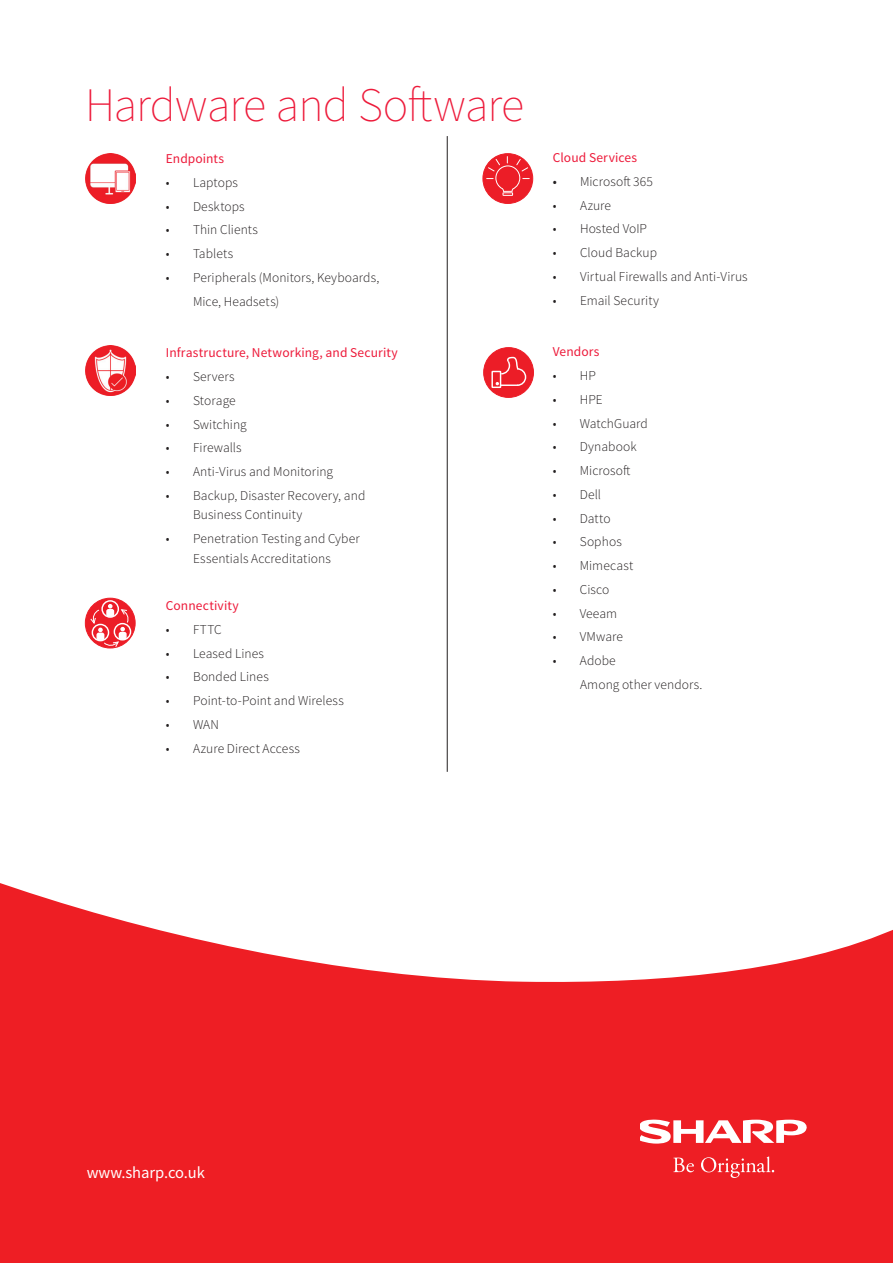
<style>
.page{position:relative;width:893px;height:1263px;background:#fff}
.page>*{position:absolute;margin:0;border:0;box-sizing:border-box;transform-origin:0 0}
.t1{font:200 48px "Source Sans Pro";letter-spacing:-.02em;color:#ed1a3a}
.t2{font:16.5px "Source Sans Pro";letter-spacing:-.005em;color:#fff}
.t3{font:300 13.5px/23.7px "Source Sans Pro";letter-spacing:.005em;color:#231f20}
.t4{font:13.5px "Source Sans Pro";letter-spacing:.01em;color:#ed1a3a}
.s1{font-weight:400}
</style>
<div class="page">
<svg style="left:0;top:883px;width:893px;height:380px;fill:#ee1e24"></svg>
<hr style="left:447px;top:136px;width:1px;height:636px;background:#231f20">
<img style="left:85px;top:153px;width:50px;height:51px">
<img style="left:85px;top:346px;width:50px;height:50px">
<svg style="left:85px;top:598px;width:50px;height:50px"></svg>
<div style="left:85px;top:598px;width:50px;height:50px;border:1px solid #ec1d27;border-radius:50%"></div>
<svg style="left:102px;top:601px;width:16px;height:16px"></svg>
<div style="left:101px;top:600px;width:18px;height:18px;border:1px solid #fff;border-radius:50%"></div>
<svg style="left:92px;top:624px;width:17px;height:17px"></svg>
<div style="left:92px;top:624px;width:17px;height:17px;border:1px solid #fff;border-radius:50%"></div>
<svg style="left:114px;top:624px;width:17px;height:16px"></svg>
<div style="left:114px;top:623px;width:17px;height:17px;border:1px solid #fff;border-radius:50%"></div>
<div style="left:106px;top:609px;width:8px;height:8px;border:1px solid #fff;border-radius:2px"></div>
<div style="left:97px;top:633px;width:7px;height:7px;background:#fff;border-radius:2px"></div>
<div style="left:96px;top:633px;width:8px;height:7px;border:1px solid #fff;border-radius:2px"></div>
<div style="left:119px;top:633px;width:7px;height:6px;background:#fff;border-radius:2px"></div>
<div style="left:119px;top:632px;width:8px;height:8px;border:1px solid #fff;border-radius:2px"></div>
<svg style="left:90px;top:604px;width:23px;height:28px"></svg>
<svg style="left:103px;top:641px;width:16px;height:7px"></svg>
<svg style="left:120px;top:609px;width:9px;height:22px"></svg>
<div style="left:483px;top:154px;width:50px;height:49px;background:#ec1d27;border-radius:50%"></div>
<div style="left:483px;top:154px;width:50px;height:49px;border:1px solid #ec1d27;border-radius:50%"></div>
<div style="left:502px;top:192px;width:11px;height:4px;border:1px solid #fff"></div>
<svg style="left:487px;top:157px;width:42px;height:35px"></svg>
<div style="left:484px;top:348px;width:49px;height:49px;background:#ec1d27;border-radius:50%"></div>
<div style="left:484px;top:348px;width:49px;height:49px;border:1px solid #ec1d27;border-radius:50%"></div>
<div style="left:491px;top:371px;width:10px;height:17px;border:1px solid #fff"></div>
<svg style="left:496px;top:356px;width:31px;height:31px"></svg>
<svg style="left:673px;top:1157px;width:21px;height:15px"></svg>
<svg style="left:701px;top:1156px;width:73px;height:22px;background:#f04449"></svg>
<svg style="left:641px;top:1119px;width:167px;height:25px"></svg>
<h1 class="t1" style="left:85px;top:76px;width:441px">Hardware and Software</h1>
<p class="t4" style="left:166px;top:150px;width:60px">Endpoints</p>
<p class="t3" style="left:166px;top:171px;width:74px">• Laptops</p>
<p class="t3" style="left:166px;top:194px;width:80px">• Desktops</p>
<p class="t3" style="left:166px;top:218px;width:94px">• Thin Clients</p>
<p class="t3" style="left:166px;top:242px;width:69px">• Tablets</p>
<p class="t3" style="left:193px;top:266px;width:188px;text-indent:-27px">• Peripherals (Monitors, Keyboards,<br>Mice, Headsets)</p>
<p class="t4" style="left:166px;top:345px;width:233px">Infrastructure, Networking, and Security</p>
<p class="t3" style="left:166px;top:365px;width:70px">• Servers</p>
<p class="t3" style="left:166px;top:389px;width:71px">• Storage</p>
<p class="t3" style="left:166px;top:412px;width:82px">• Switching</p>
<p class="t3" style="left:166px;top:436px;width:77px">• Firewalls</p>
<p class="t3" style="left:166px;top:460px;width:169px">• Anti-Virus and Monitoring</p>
<p class="t3" style="left:193px;top:486px;width:174px;line-height:19.5px;text-indent:-27px">• Backup, Disaster Recovery, and<br>Business Continuity</p>
<p class="t3" style="left:166px;top:529px;width:195px;line-height:19.5px;text-align:center">• Penetration Testing and Cyber<br>Essentials Accreditations</p>
<p class="t4" style="left:166px;top:597px;width:74px">Connectivity</p>
<p class="t3" style="left:166px;top:618px;width:57px">• FTTC</p>
<p class="t3" style="left:166px;top:641px;width:100px">• Leased Lines</p>
<p class="t3" style="left:166px;top:665px;width:104px">• Bonded Lines</p>
<p class="t3" style="left:166px;top:689px;width:179px">• Point-to-Point and Wireless</p>
<p class="t3" style="left:166px;top:713px;width:55px">• WAN</p>
<p class="t3" style="left:166px;top:736px;width:136px">• Azure Direct Access</p>
<p class="t4" style="left:553px;top:149px;width:86px">Cloud Services</p>
<p class="t3" style="left:553px;top:170px;width:102px"><span class="s1">•</span> Microsoft 365</p>
<p class="t3" style="left:553px;top:193px;width:60px">• Azure</p>
<p class="t3" style="left:553px;top:217px;width:96px">• Hosted VoIP</p>
<p class="t3" style="left:553px;top:241px;width:106px">• Cloud Backup</p>
<p class="t3" style="left:553px;top:265px;width:196px">• Virtual Firewalls and Anti-Virus</p>
<p class="t3" style="left:553px;top:288px;width:108px">• Email Security</p>
<p class="t4" style="left:553px;top:343px;width:48px">Vendors</p>
<p class="t3" style="left:553px;top:364px;width:44px">• HP</p>
<p class="t3" style="left:553px;top:388px;width:51px">• HPE</p>
<p class="t3" style="left:553px;top:411px;width:97px">• WatchGuard</p>
<p class="t3" style="left:553px;top:435px;width:85px">• Dynabook</p>
<p class="t3" style="left:553px;top:459px;width:79px">• Microsoft</p>
<p class="t3" style="left:553px;top:482px;width:50px">• Dell</p>
<p class="t3" style="left:553px;top:506px;width:59px">• Datto</p>
<p class="t3" style="left:553px;top:530px;width:70px">• Sophos</p>
<p class="t3" style="left:553px;top:554px;width:82px">• Mimecast</p>
<p class="t3" style="left:553px;top:577px;width:58px">• Cisco</p>
<p class="t3" style="left:553px;top:601px;width:66px">• Veeam</p>
<p class="t3" style="left:553px;top:625px;width:72px">• VMware</p>
<p class="t3" style="left:580px;top:649px;width:124px;text-indent:-27px">• Adobe<br>Among other vendors.</p>
<p class="t2" style="left:87px;top:1162px;width:120px">www.sharp.co.uk</p>
</div>
